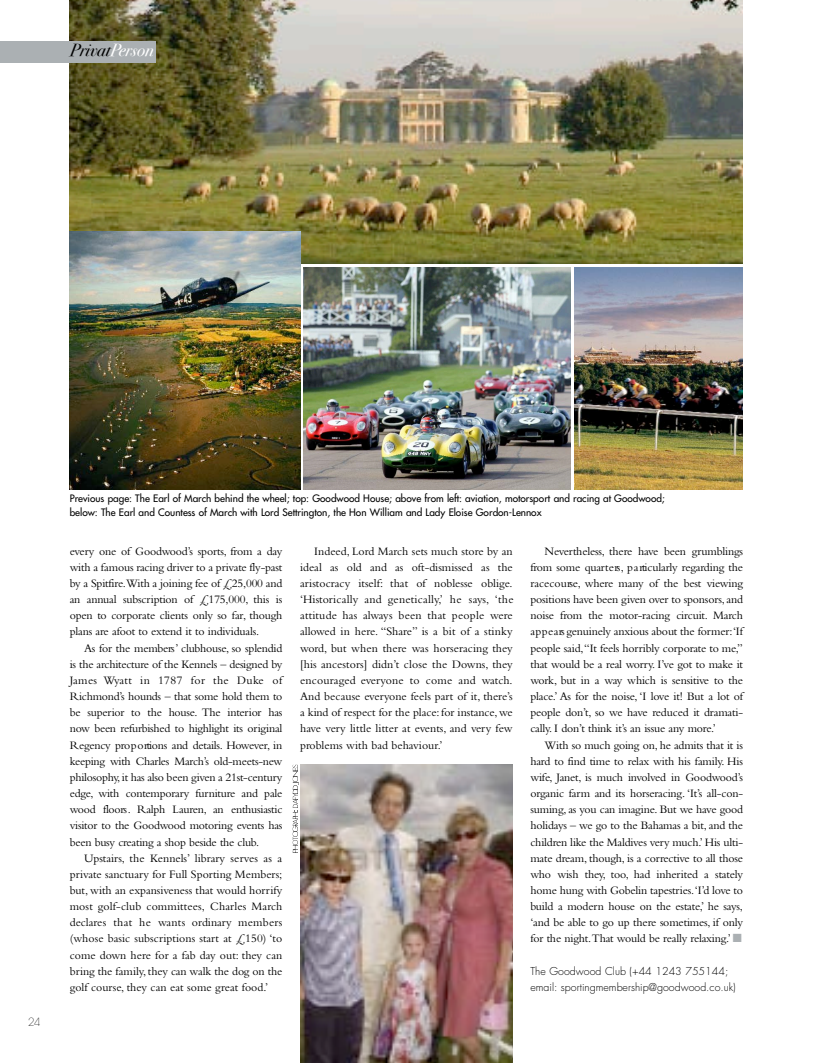
<style>
.page{position:relative;width:815px;height:1063px;background:#fff}
.page>*{position:absolute;margin:0;border:0;box-sizing:border-box;transform-origin:0 0}
.t1{font:italic 17.5px "Bodoni Svty Two OSITCTT";color:#000}
.t2{font:11.88px/16.1px "Bembo";letter-spacing:-.015em;color:#000;text-align:justify}
.t3{font:200 11.25px "Avant Garde";color:#000}
.t4{font:300 10.62px/16.2px "Futura";color:#000}
.t5{font:10px/13.8px "Futura";color:#000}
.s1{color:#fff}
.s2{color:#abb0b3}
</style>
<div class="page">
<img style="left:70px;top:0;width:673px;height:264px">
<div style="left:0;top:41px;width:155px;height:22px;background:#abb0b3"></div>
<img style="left:574px;top:267px;width:169px;height:223px">
<img style="left:70px;top:231px;width:230px;height:259px">
<img style="left:300px;top:765px;width:213px;height:298px">
<img style="left:304px;top:267px;width:267px;height:223px">
<svg style="left:292px;top:765px;width:7px;height:87px"></svg>
<h1 class="t1" style="left:70px;top:39px;width:85px">Privat<span class="s1">Person</span></h1>
<p class="t3" style="left:28px;top:1018px;width:14px">24</p>
<p class="t5" style="left:70px;top:492px;width:597px">Previous page: The Earl of March behind the wheel; top: Goodwood House; above from left: aviation, motorsport and racing at Goodwood; below: The Earl and Countess of March with Lord Settrington, the Hon William and Lady Eloise Gordon-Lennox</p>
<p class="t2" style="left:70px;top:544px;width:214px">eve ry one of Goodwo o d ’s sports, from a day with a famous racing driver to a private fly-past by a Spitfire.With a joining fee of £25,000 and an annual subscription of £175,000, this is open to corporate clients only so far, th o u g h plans are afoot to extend it to indiv id u als.</p>
<p class="t2" style="left:70px;top:641px;width:214px;text-indent:14px">As for the members ’ c lu b h o u se, so splendid is the arc h ite c tu re of the Kennels – designed by James Wyatt in 1787 for the Duke of R ic h m o n d ’s hounds – that some hold them to be superior to the house. The interior has n ow been refurbished to highlight its origin al Regency pro p o rtions and details. H oweve r, in keeping with Charles Marc h ’s old-meets-new p h ilo so p hy, it has also been given a 21st-century e d g e, with contemporary furn itu re and pale wood floors . Ralph Laure n , an enthusiastic visitor to the Goodwood motoring events has been busy creating a shop beside the club.</p>
<p class="t2" style="left:70px;top:851px;width:214px;text-indent:14px">Upstairs, the Kennels’ library serves as a private sanctuary for Full Sporting Members; but, with an expansiveness that would horrify most golf-club committees, Charles March declares that he wants ordinary members (whose basic subscriptions start at £150) ‘to come down here for a fab day out: they can bring the family,they can walk the dog on the golf course, they can eat some great food.’</p>
<p class="t2" style="left:300px;top:544px;width:215px;text-indent:14px">Indeed, Lord March sets much store by an ideal as old and as oft-dismissed as the a ristocracy itself: that of noblesse oblig e. ‘Historically and genetically,’ he says, ‘the attitude has always been that people were allowed in here. “Share” is a bit of a stinky word, but when there was horseracing they [his ancestors] didn’t close the Downs, they encouraged everyone to come and watch.<br>And because everyone feels part of it, there’s a kind of respect for the place:for instance,we have very little litter at events, and very few problems with bad behaviour.’</p>
<p class="t2" style="left:530px;top:544px;width:214px;text-indent:14px">N eve rth e le ss, th e re have been gru m blin g s from some quarte rs, p a rticularly re g arding the ra c e c o u rse, w h e re many of the best view in g positions have been given over to sponsors,an d noise from the motor-racing circ u it. M arc h a p p e a rs genuinely anxious about the form e r:‘If people said,“It feels horribly corporate to me,” that would be a real wo rry. I’ve got to make it wo rk , but in a way which is sensitive to the p lac e.’ As for the noise, ‘I love it! But a lot of people don’t, so we have reduced it dramati&shy;c ally. I don’t think it’s an issue any more.’</p>
<p class="t2" style="left:530px;top:738px;width:214px;text-indent:14px">With so much going on, he admits that it is h ard to find time to relax with his fam ily. H is w ife, Jan e t, is much invo lved in Goodwo o d ’s organic farm and its horse rac in g . ‘It’s all-con&shy;su m in g , as you can imagin e. But we have good h o lid ays – we go to the Bahamas a bit, and the c h ild ren like the Maldives ve ry mu c h .’ His ulti&shy;mate dre am , th o u g h , is a corre c tive to all those who wish they, to o, had inherited a stately home hung with Gobelin tapestrie s.‘I’d love to build a modern house on the estate,’ he say s, ‘and be able to go up there sometimes, if only for the night.That would be really re lax in g .’ <span class="s2">■</span></p>
<p class="t4" style="left:530px;top:964px;width:207px">The Goodwood Club (+44 1243 755144; email: sportingmembership@goodwood.co.uk)</p>
</div>
